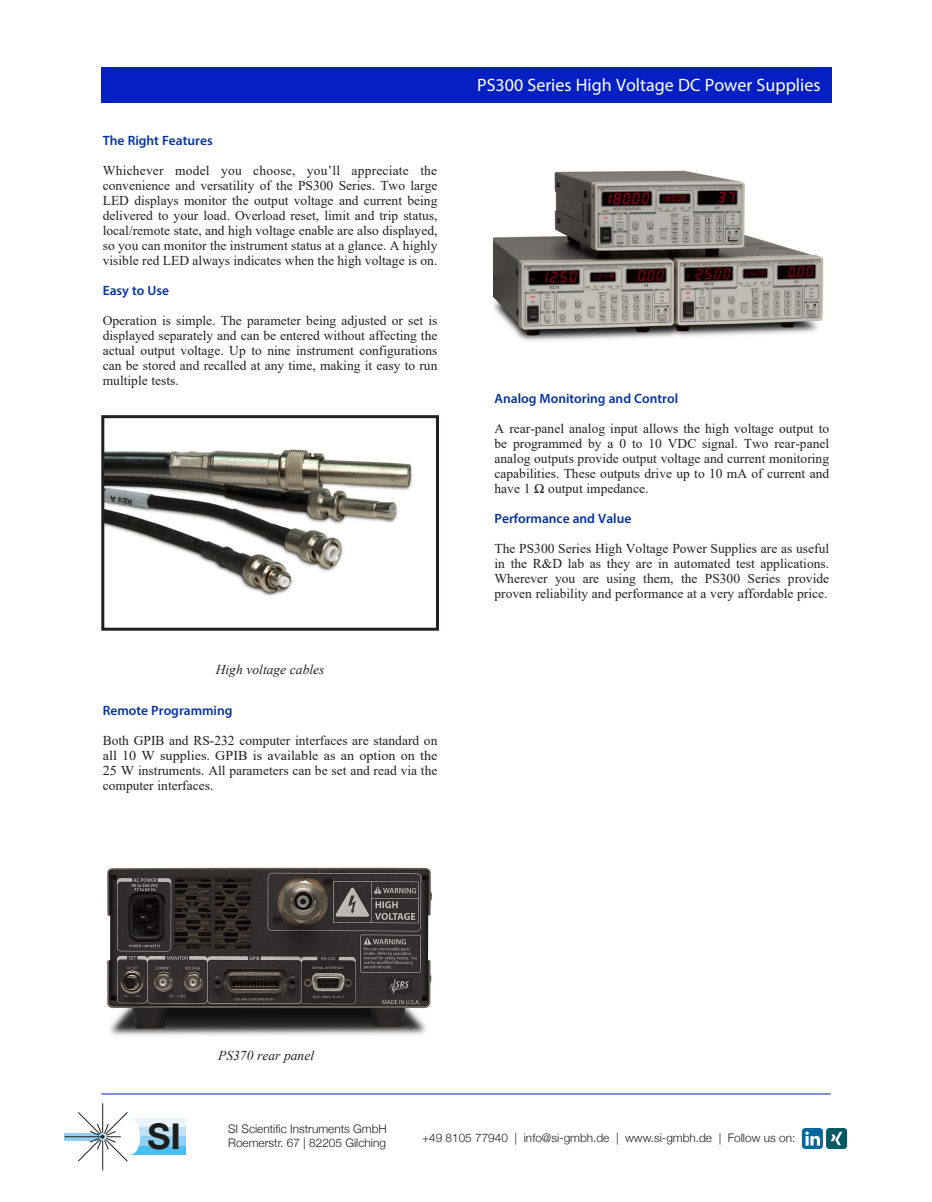
<style>
.page{position:relative;width:932px;height:1202px;background:#fff}
.page>*{position:absolute;margin:0;border:0;box-sizing:border-box;transform-origin:0 0}
.t1{font:700 35.4px "Helvetica Neue";color:#1d1d1b}
.t2{font:18px "Myriad Pro";color:#fff}
.t3{font:13.5px/15px "Times New Roman";color:#231f20;text-align:justify}
.t4{font:600 13.5px "Myriad Pro";color:#0332a0}
.t5{font:italic 13.5px "Times New Roman";color:#231f20}
.t6{font:300 11.85px/14.2px "Helvetica Neue";color:#1d1d1b}
</style>
<div class="page">
<hr style="left:101px;top:1093px;width:729px;height:1px;background:#031fc2">
<svg style="left:101px;top:68px;width:731px;height:35px"></svg>
<div style="left:101px;top:68px;width:730px;height:34px;background:#041fc2"></div>
<img style="left:105px;top:449px;width:308px;height:147px">
<div style="left:101px;top:415px;width:338px;height:215px;border:3px solid #231f20"></div>
<img style="left:493px;top:170px;width:331px;height:171px">
<img style="left:107px;top:867px;width:325px;height:169px">
<div style="left:130px;top:1146px;width:56px;height:8px;background:#4bbeee"></div>
<svg style="left:65px;top:1133px;width:12px;height:7px"></svg>
<hr style="left:65px;top:1136px;width:38px;height:1px;background:#1d1d1b">
<hr style="left:102px;top:1140px;width:1px;height:30px;background:#1d1d1b">
<svg style="left:77px;top:1103px;width:51px;height:59px"></svg>
<hr style="left:107px;top:1136px;width:30px;height:1px;background:#1d1d1b">
<div style="left:130px;top:1118px;width:56px;height:9px;background:#ebf4fd"></div>
<div style="left:130px;top:1127px;width:56px;height:9px;background:#c0e0f7"></div>
<div style="left:130px;top:1136px;width:56px;height:10px;background:#90cff3"></div>
<div style="left:121px;top:1118px;width:19px;height:36px;background:#fff;border-radius:50%"></div>
<div style="left:801px;top:1128px;width:21px;height:21px;background:#02679a;border-radius:3px"></div>
<svg style="left:805px;top:1131px;width:15px;height:14px"></svg>
<div style="left:826px;top:1128px;width:21px;height:21px;background:#005a5f;border-radius:3px"></div>
<svg style="left:830px;top:1131px;width:12px;height:14px"></svg>
<p class="t4" style="left:103px;top:131px;width:111px">The Right Features</p>
<p class="t3" style="left:103px;top:162px;width:336px">Whichever model you choose, you’ll appreciate the convenience and versatility of the PS300 Series. Two large LED displays monitor the output voltage and current being delivered to your load. Overload reset, limit and trip status, local/remote state, and high voltage enable are also displayed, so you can monitor the instrument status at a glance. A highly visible red LED always indicates when the high voltage is on.</p>
<p class="t4" style="left:103px;top:281px;width:68px">Easy to Use</p>
<p class="t3" style="left:103px;top:312px;width:336px">Operation is simple. The parameter being adjusted or set is displayed separately and can be entered without affecting the actual output voltage. Up to nine instrument configurations can be stored and recalled at any time, making it easy to run multiple tests.</p>
<p class="t5" style="left:216px;top:660px;width:110px">High voltage cables</p>
<p class="t4" style="left:103px;top:701px;width:131px">Remote Programming</p>
<p class="t3" style="left:103px;top:732px;width:336px">Both GPIB and RS-232 computer interfaces are standard on all 10 W supplies. GPIB is available as an option on the 25 W instruments. All parameters can be set and read via the computer interfaces.</p>
<p class="t2" style="left:477px;top:74px;width:345px">PS300 Series High Voltage DC Power Supplies</p>
<p class="t4" style="left:494px;top:389px;width:185px">Analog Monitoring and Control</p>
<p class="t3" style="left:494px;top:420px;width:336px">A rear-panel analog input allows the high voltage output to be programmed by a 0 to 10 VDC signal. Two rear-panel analog outputs provide output voltage and current monitoring capabilities. These outputs drive up to 10 mA of current and have 1 Ω output impedance.</p>
<p class="t4" style="left:494px;top:509px;width:138px">Performance and Value</p>
<p class="t3" style="left:494px;top:540px;width:336px">The PS300 Series High Voltage Power Supplies are as useful in the R&amp;D lab as they are in automated test applications.<br>Wherever you are using them, the PS300 Series provide proven reliability and performance at a very affordable price.</p>
<p class="t5" style="left:218px;top:1045px;width:97px">PS370 rear panel</p>
<h1 class="t1" style="left:148px;top:1109px;width:35px">SI</h1>
<p class="t6" style="left:228px;top:1120px;width:160px">SI Scientific Instruments GmbH<br>Roemerstr. 67 | 82205 Gilching</p>
<p class="t6" style="left:422px;top:1129px;width:375px">+49 8105 77940 | info@si-gmbh.de | www.si-gmbh.de | Follow us on:</p>
</div>
